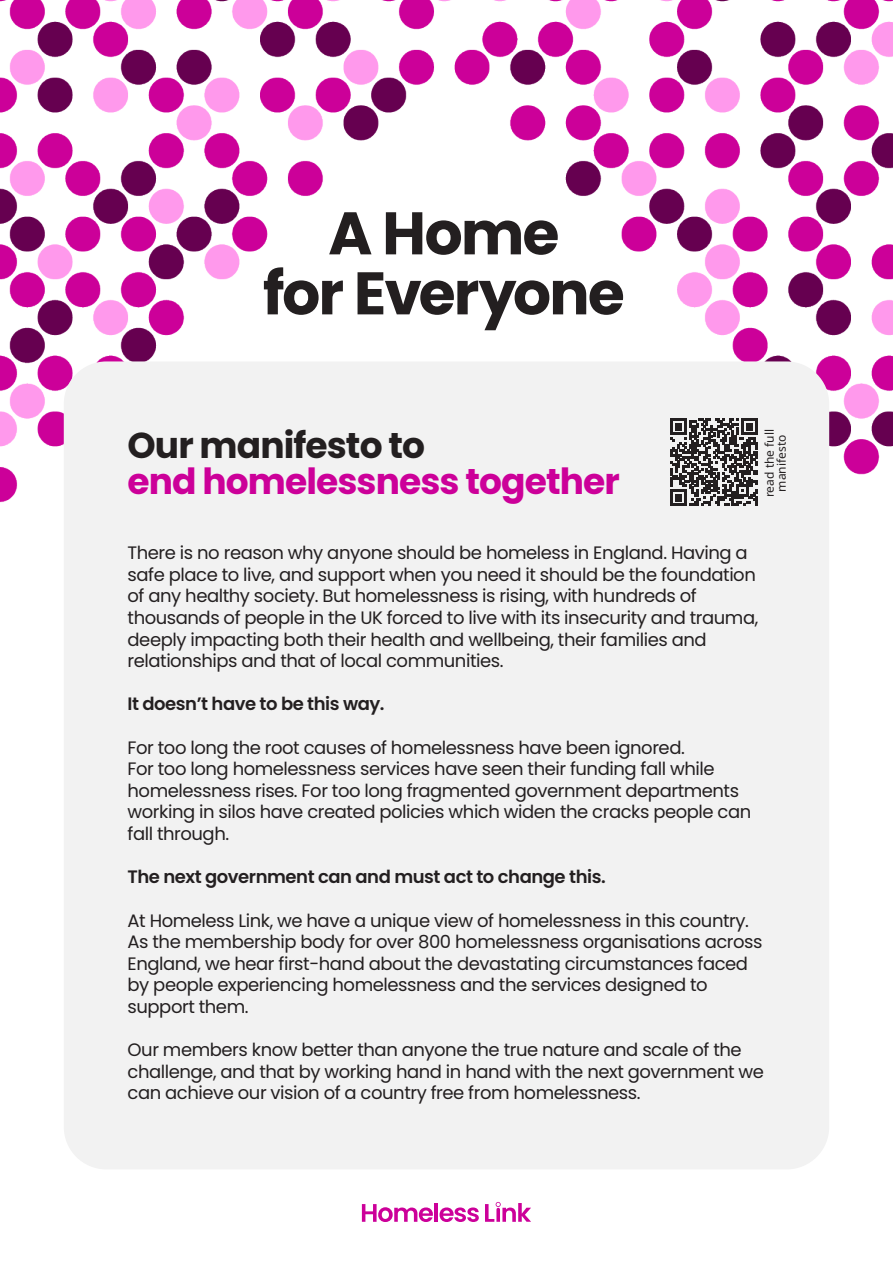
<style>
.page{position:relative;width:893px;height:1263px;background:#fff}
.page>*{position:absolute;margin:0;border:0;box-sizing:border-box;transform-origin:0 0}
.t1{font:700 60px/60px "Poppins";letter-spacing:-.03em;color:#231f20;text-align:center}
.t2{font:700 36px "Poppins";letter-spacing:-.025em;color:#c09}
.t3{font:700 36px "Poppins";letter-spacing:-.025em;color:#231f20}
.t4{font:18px/21.6px "Poppins";letter-spacing:-.025em;color:#231f20}
.t5{font:600 18px "Poppins";letter-spacing:-.025em;color:#231f20}
.t6{font:12px/12px "Noto Sans";color:#231f20;text-align:center}
</style>
<div class="page">
<img style="left:0;top:0;width:893px;height:503px">
<svg style="left:362px;top:1204px;width:71px;height:18px"></svg>
<hr style="left:434px;top:1203px;width:4px;height:19px;background:#c09">
<svg style="left:440px;top:1207px;width:39px;height:15px"></svg>
<svg style="left:485px;top:1202px;width:46px;height:20px"></svg>
<div style="left:64px;top:361px;width:765px;height:808px;background:#f2f2f2;border-radius:43px"></div>
<svg style="left:670px;top:418px;width:88px;height:88px"></svg>
<h1 class="t1" style="left:263px;top:204px;width:363px">A Home<br>for Everyone</h1>
<h2 class="t3" style="left:128px;top:425px;width:299px">Our manifesto to</h2>
<h2 class="t2" style="left:128px;top:461px;width:494px">end homelessness together</h2>
<p class="t6" style="left:764px;top:497px;width:70px;rotate:-90deg">read the full manifesto</p>
<p class="t4" style="left:128px;top:542px;width:632px">There is no reason why anyone should be homeless in England. Having a safe place to live, and support when you need it should be the foundation of any healthy society. But homelessness is rising, with hundreds of thousands of people in the UK forced to live with its insecurity and trauma, deeply impacting both their health and wellbeing, their families and relationships and that of local communities.</p>
<p class="t5" style="left:128px;top:694px;width:259px">It doesn’t have to be this way.</p>
<p class="t4" style="left:128px;top:737px;width:625px">For too long the root causes of homelessness have been ignored.<br>For too long homelessness services have seen their funding fall while homelessness rises. For too long fragmented government departments working in silos have created policies which widen the cracks people can fall through.</p>
<p class="t5" style="left:128px;top:866px;width:480px">The next government can and must act to change this.</p>
<p class="t4" style="left:128px;top:909px;width:637px">At Homeless Link, we have a unique view of homelessness in this country.<br>As the membership body for over 800 homelessness organisations across England, we hear first-hand about the devastating circumstances faced by people experiencing homelessness and the services designed to support them.</p>
<p class="t4" style="left:128px;top:1039px;width:638px">Our members know better than anyone the true nature and scale of the challenge, and that by working hand in hand with the next government we can achieve our vision of a country free from homelessness.</p>
</div>
